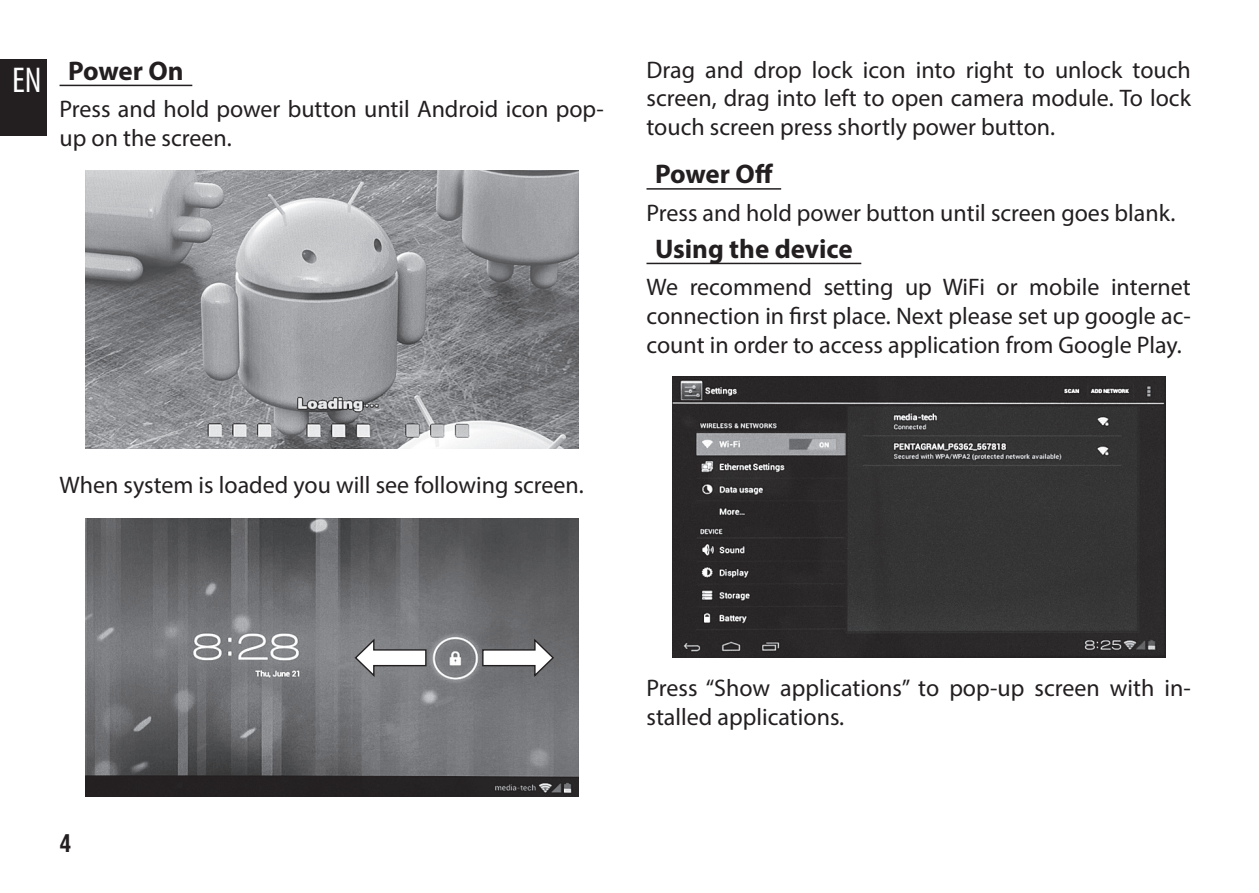
<style>
.page{position:relative;width:1259px;height:893px;background:#fff}
.page>*{position:absolute;margin:0;border:0;box-sizing:border-box;transform-origin:0 0}
.t1{font:700 27px "Myriad Pro";color:#231f20}
.t2{font:24px/28.8px "Myriad Pro";color:#231f20}
.t3{font:700 condensed 24px "Swiss 721 PL";color:#231f20}
.s1{font-weight:400;font-stretch:condensed;font-size:36px;color:#fff}
</style>
<div class="page">
<div style="left:0;top:60px;width:47px;height:76px;background:#231f20"></div>
<hr style="left:60px;top:85px;width:132px;height:1px;background:#231f20">
<hr style="left:646px;top:188px;width:135px;height:2px;background:#231f20">
<hr style="left:646px;top:263px;width:215px;height:1px;background:#231f20">
<img style="left:85px;top:170px;width:493px;height:278px">
<img style="left:85px;top:519px;width:493px;height:278px">
<svg style="left:354px;top:637px;width:73px;height:42px"></svg>
<svg style="left:481px;top:637px;width:74px;height:42px"></svg>
<img style="left:672px;top:377px;width:493px;height:281px">
<p class="t1" style="left:12px;top:53px;width:173px"><span class="s1">EN</span> Power On</p>
<p class="t2" style="left:60px;top:94px;width:546px">Press and hold power button until Android icon pop&shy;up on the screen.</p>
<p class="t2" style="left:646px;top:55px;width:546px;text-align:justify">Drag and drop lock icon into right to unlock touch screen, drag into left to open camera module. To lock touch screen press shortly power button.</p>
<p class="t1" style="left:655px;top:157px;width:120px">Power Off</p>
<p class="t2" style="left:646px;top:198px;width:528px">Press and hold power button until screen goes blank.</p>
<p class="t1" style="left:655px;top:231px;width:199px">Using the device</p>
<p class="t2" style="left:646px;top:272px;width:546px;text-align:justify">We recommend setting up WiFi or mobile internet connection in first place. Next please set up google ac&shy;count in order to access application from Google Play.</p>
<p class="t2" style="left:60px;top:470px;width:524px">When system is loaded you will see following screen.</p>
<p class="t3" style="left:60px;top:829px;width:13px">4</p>
<p class="t2" style="left:646px;top:673px;width:546px">Press “Show applications” to pop-up screen with in&shy;stalled applications.</p>
</div>
